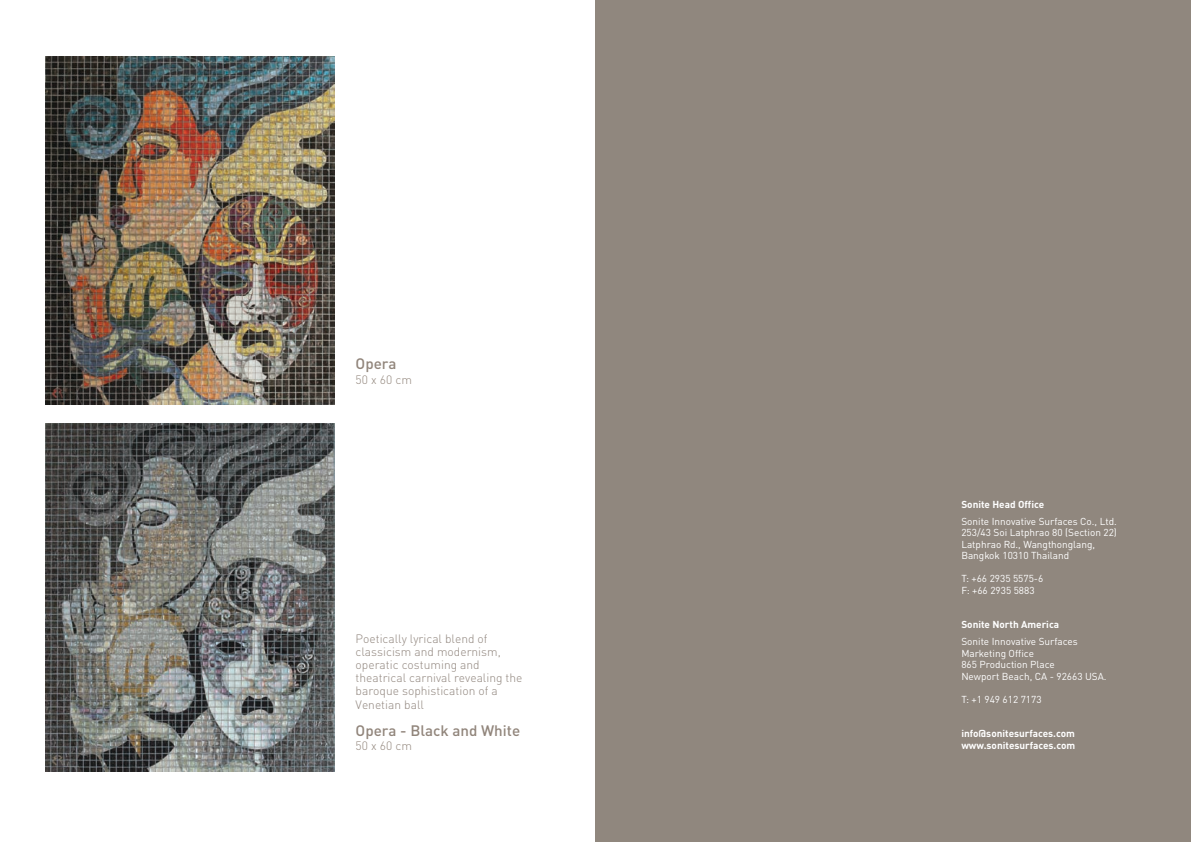
<style>
.page{position:relative;width:1191px;height:842px;background:#fff}
.page>*{position:absolute;margin:0;border:0;box-sizing:border-box;transform-origin:0 0}
.t1{font:500 15px "DINOT";color:#91857b}
.t2{font:300 12px/13.2px "DINOT";color:#8f847c}
.t3{font:300 12px "DINOT";color:#91857b}
.t4{font:10px/11.5px "DINOT";color:#fff}
.t5{font:700 10px/11.5px "DINOT";color:#fff}
</style>
<div class="page">
<div style="left:595px;top:0;width:596px;height:842px;background:#90877e"></div>
<img style="left:45px;top:57px;width:290px;height:348px">
<img style="left:45px;top:423px;width:290px;height:348px">
<h1 class="t1" style="left:355px;top:352px;width:43px">Opera</h1>
<p class="t3" style="left:355px;top:370px;width:58px">50 x 60 cm</p>
<p class="t2" style="left:355px;top:631px;width:168px">Poetically lyrical blend of classicism and modernism, operatic costuming and theatrical carnival revealing the baroque sophistication of a<br>Venetian ball</p>
<h1 class="t1" style="left:355px;top:719px;width:166px">Opera - Black and White</h1>
<p class="t3" style="left:355px;top:737px;width:58px">50 x 60 cm</p>
<p class="t5" style="left:961px;top:498px;width:84px">Sonite Head Office</p>
<p class="t4" style="left:961px;top:515px;width:157px">Sonite Innovative Surfaces Co., Ltd.<br>253/43 Soi Latphrao 80 (Section 22)<br>Latphrao Rd., Wangthonglang,<br>Bangkok 10310 Thailand</p>
<p class="t4" style="left:961px;top:572px;width:84px">T: +66 2935 5575-6<br>F: +66 2935 5883</p>
<p class="t5" style="left:961px;top:618px;width:99px">Sonite North America</p>
<p class="t4" style="left:961px;top:635px;width:147px">Sonite Innovative Surfaces<br>Marketing Office<br>865 Production Place<br>Newport Beach, CA - 92663 USA.</p>
<p class="t4" style="left:961px;top:692px;width:82px">T: +1 949 612 7173</p>
<p class="t5" style="left:961px;top:727px;width:115px">info@sonitesurfaces.com www.sonitesurfaces.com</p>
</div>
